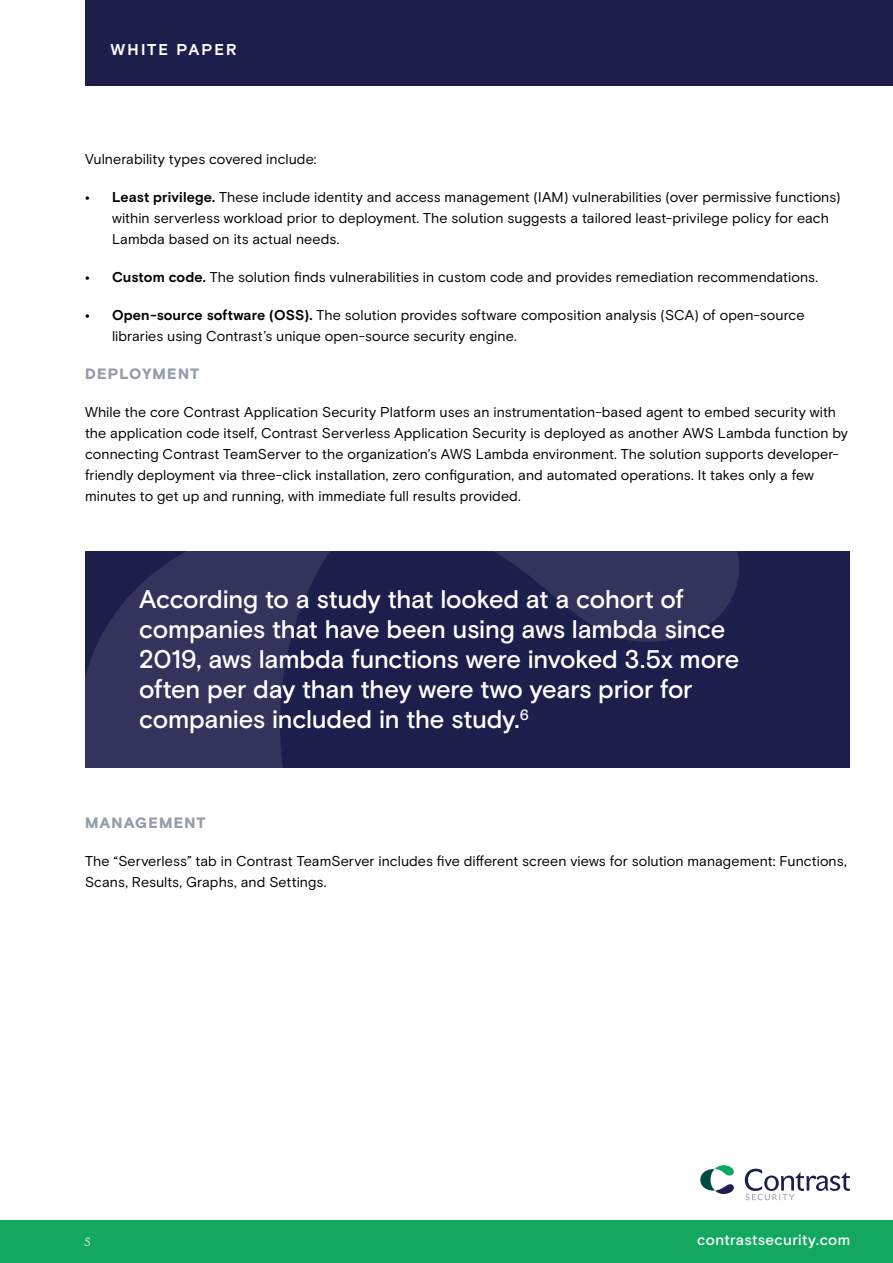
<style>
.page{position:relative;width:893px;height:1263px;background:#fff}
.page>*{position:absolute;margin:0;border:0;box-sizing:border-box;transform-origin:0 0}
.t1{font:500 25.5px/30px "Basis Grotesque Pro";letter-spacing:-.01em;color:#fff}
.t2{font:700 15.75px "Basis Grotesque Pro";letter-spacing:.125em;color:#fff}
.t3{font:500 15px "Basis Grotesque Pro";letter-spacing:.025em;color:#fff}
.t4{font:900 15px "Basis Grotesque Pro";letter-spacing:.07em;color:#939dab}
.t5{font:14.25px/21px "Basis Grotesque Pro";letter-spacing:.005em;color:#000}
.t6{font:12px "Simula";color:#ebeced}
.s1{font-weight:700}
</style>
<div class="page">
<div style="left:85px;top:0;width:808px;height:85px;background:#1c1f4b"></div>
<div style="left:0;top:1220px;width:893px;height:43px;background:#13a85f"></div>
<svg style="left:745px;top:1169px;width:104px;height:31px"></svg>
<svg style="left:701px;top:1165px;width:33px;height:29px"></svg>
<div style="left:85px;top:552px;width:764px;height:215px;background:#1c1f4b"></div>
<svg style="left:85px;top:552px;width:244px;height:215px;fill:#32345c"></svg>
<svg style="left:496px;top:552px;width:243px;height:90px"></svg>
<p class="t2" style="left:111px;top:40px;width:128px">WHITE PAPER</p>
<p class="t5" style="left:85px;top:149px;width:233px">Vulnerability types covered include:</p>
<p class="t5" style="left:112px;top:187px;width:730px;text-indent:-27px"><span class="s1">• Least privilege.</span> These include identity and access management (IAM) vulnerabilities (over permissive functions) within serverless workload prior to deployment. The solution suggests a tailored least-privilege policy for each<br>Lambda based on its actual needs.</p>
<p class="t5" style="left:85px;top:267px;width:734px"><span class="s1">• Custom code.</span> The solution finds vulnerabilities in custom code and provides remediation recommendations.</p>
<p class="t5" style="left:112px;top:305px;width:694px;text-indent:-27px"><span class="s1">• Open-source software (OSS).</span> The solution provides software composition analysis (SCA) of open-source libraries using Contrast’s unique open-source security engine.</p>
<p class="t4" style="left:85px;top:365px;width:116px">DEPLOYMENT</p>
<p class="t5" style="left:85px;top:402px;width:764px">While the core Contrast Application Security Platform uses an instrumentation-based agent to embed security with the application code itself, Contrast Serverless Application Security is deployed as another AWS Lambda function by connecting Contrast TeamServer to the organization’s AWS Lambda environment. The solution supports developer&shy;friendly deployment via three-click installation, zero configuration, and automated operations. It takes only a few minutes to get up and running, with immediate full results provided.</p>
<h1 class="t1" style="left:139px;top:585px;width:602px">According to a study that looked at a cohort of companies that have been using aws lambda since 2019, aws lambda functions were invoked 3.5x more often per day than they were two years prior for companies included in the study.<sup>6</sup></h1>
<p class="t4" style="left:85px;top:814px;width:122px">MANAGEMENT</p>
<p class="t5" style="left:85px;top:851px;width:763px">The “Serverless” tab in Contrast TeamServer includes five different screen views for solution management: Functions,<br>Scans, Results, Graphs, and Settings.</p>
<p class="t6" style="left:84px;top:1234px;width:8px">5</p>
<p class="t3" style="left:697px;top:1231px;width:155px">contrastsecurity.com</p>
</div>
